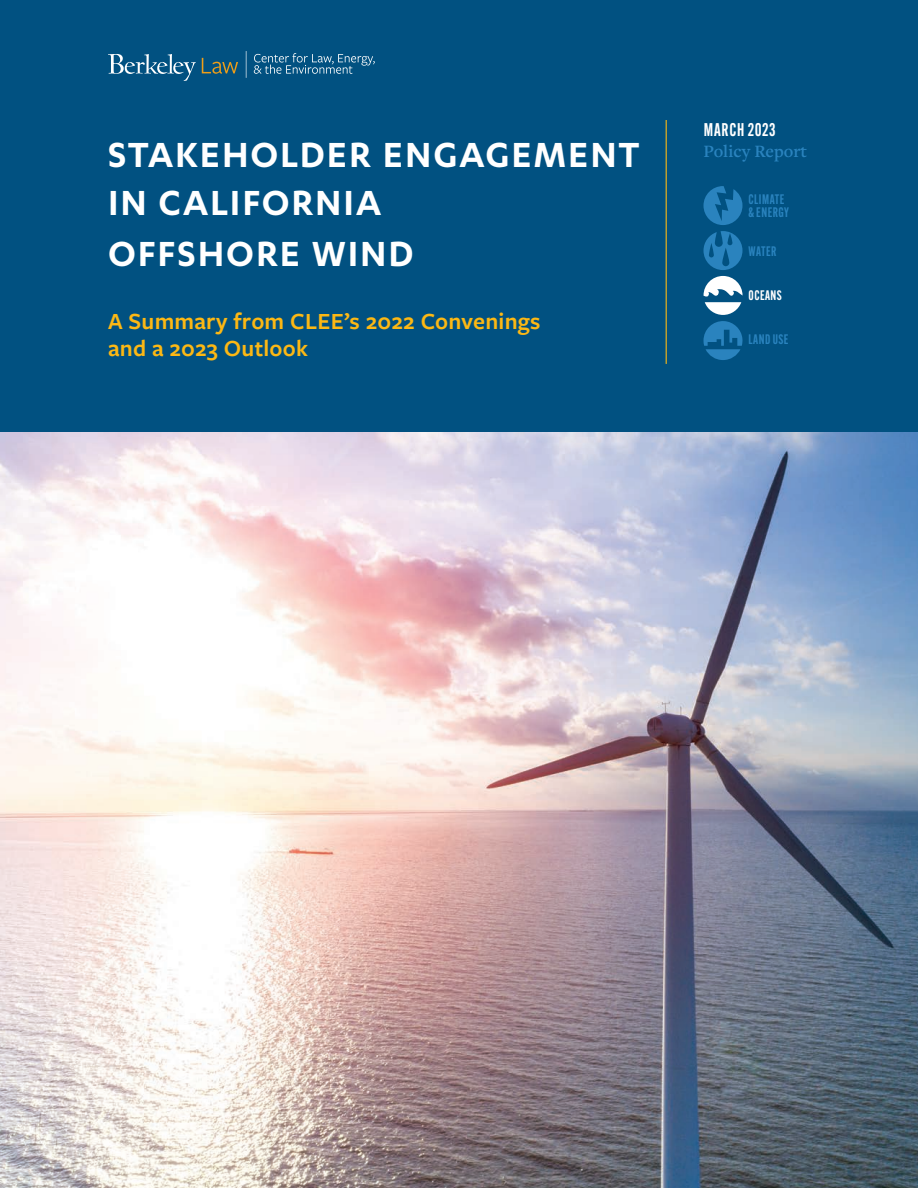
<style>
.page{position:relative;width:918px;height:1188px;background:#fff}
.page>*{position:absolute;margin:0;border:0;box-sizing:border-box;transform-origin:0 0}
.t1{font:600 40.5px/49.5px "Karbon";letter-spacing:.045em;color:#fff}
.t2{font:600 24px/27px "Freight Sans Pro";letter-spacing:.01em;color:#fcb814}
.t3{font:600 18px "Freight Text Pro";color:#2a83be}
.t4{font:600 18px "Alternate Gothic Ex Cond ATF";letter-spacing:.05em;color:#fff}
.t5{font:600 13.5px/13.5px "Alternate Gothic Ex Cond ATF";letter-spacing:.035em;color:#2a83be}
.t6{font:600 13.5px "Alternate Gothic Ex Cond ATF";letter-spacing:.035em;color:#fff}
</style>
<div class="page">
<img style="left:0;top:432px;width:918px;height:756px">
<div style="left:0;top:0;width:918px;height:432px;background:#015181"></div>
<svg style="left:703px;top:231px;width:39px;height:39px"></svg>
<svg style="left:703px;top:186px;width:39px;height:39px"></svg>
<hr style="left:666px;top:120px;width:1px;height:244px;background:#fcb814">
<svg style="left:703px;top:321px;width:40px;height:39px"></svg>
<svg style="left:704px;top:276px;width:39px;height:39px"></svg>
<svg style="left:246px;top:51px;width:1px;height:27px"></svg>
<svg style="left:254px;top:53px;width:121px;height:21px"></svg>
<svg style="left:202px;top:58px;width:36px;height:16px"></svg>
<svg style="left:108px;top:54px;width:88px;height:27px"></svg>
<h1 class="t1" style="left:108px;top:128px;width:533px">STAKEHOLDER ENGAGEMENT<br>IN CALIFORNIA<br>OFFSHORE WIND</h1>
<p class="t2" style="left:108px;top:307px;width:434px">A Summary from CLEE’s 2022 Convenings and a 2023 Outlook</p>
<p class="t4" style="left:704px;top:118px;width:73px">MARCH 2023</p>
<p class="t3" style="left:704px;top:139px;width:105px">Policy Report</p>
<p class="t5" style="left:748px;top:192px;width:42px">CLIMATE &amp; ENERGY</p>
<p class="t5" style="left:749px;top:244px;width:29px">WATER</p>
<p class="t6" style="left:749px;top:287px;width:35px">OCEANS</p>
<p class="t5" style="left:749px;top:332px;width:41px">LAND USE</p>
</div>
